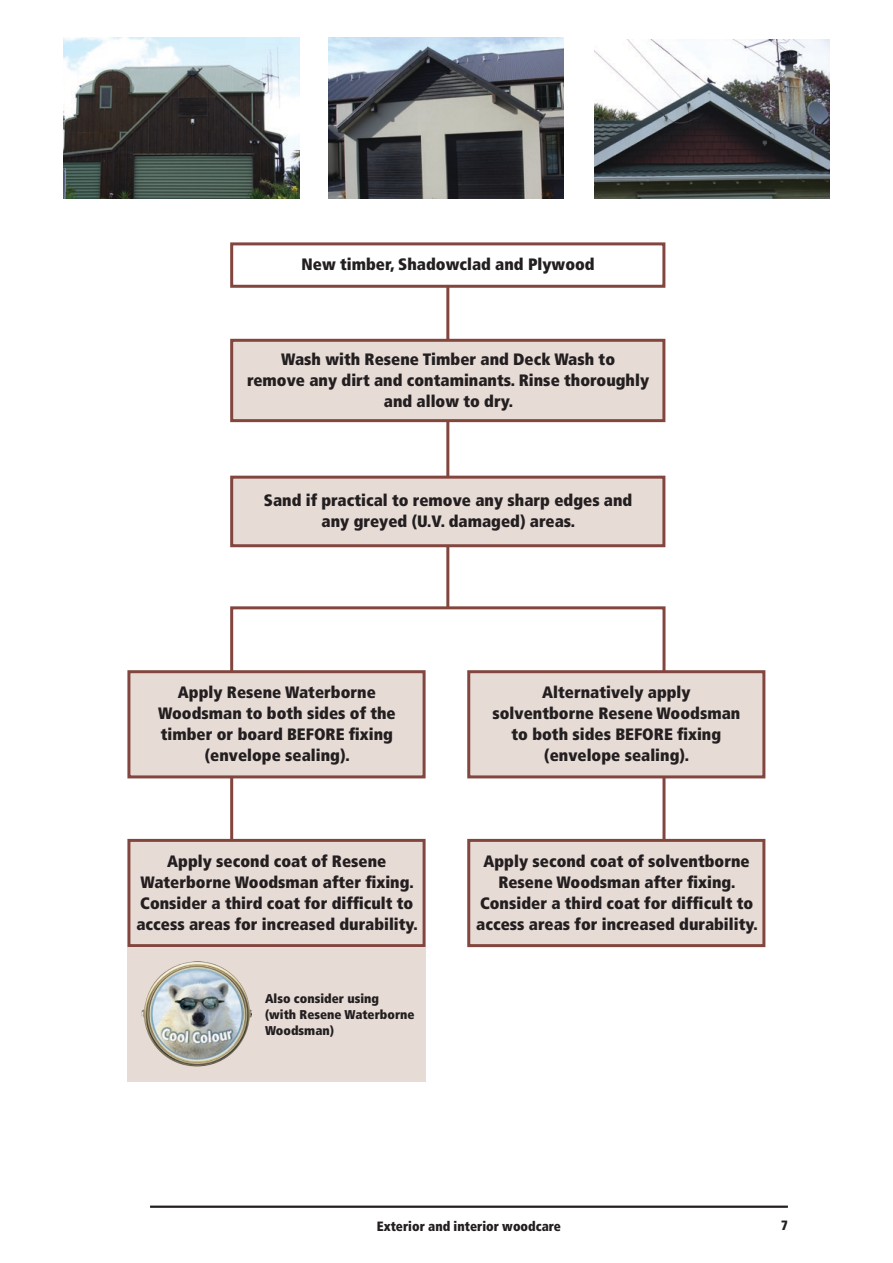
<style>
.page{position:relative;width:893px;height:1263px;background:#fff}
.page>*{position:absolute;margin:0;border:0;box-sizing:border-box;transform-origin:0 0}
.Mod_3_Flow_chart_tex{font:900 condensed 16.5px/21px "Frutiger";color:#231f20;text-align:center}
.t1{font:900 condensed 13.5px "Frutiger";color:#231f20;scale:.95 1}
.Mod_3_Flow_chart_tex-2{font:900 condensed 12.75px/15.8px "Frutiger";color:#231f20}
</style>
<div class="page">
<hr style="left:150px;top:1205px;width:638px;height:3px;background:#231f20">
<img style="left:64px;top:38px;width:235px;height:160px">
<img style="left:329px;top:38px;width:234px;height:160px">
<img style="left:595px;top:39px;width:234px;height:159px">
<svg style="left:229px;top:605px;width:438px;height:234px"></svg>
<hr style="left:446px;top:264px;width:3px;height:344px;background:#83463f">
<div style="left:230px;top:339px;width:435px;height:83px;background:#e7dbd6;border:3px solid #83463f"></div>
<div style="left:127px;top:670px;width:299px;height:108px;background:#e7dbd6;border:3px solid #83463f"></div>
<div style="left:230px;top:476px;width:435px;height:71px;background:#e7dbd6;border:3px solid #83463f"></div>
<div style="left:127px;top:839px;width:299px;height:108px;background:#e7dbd6;border:3px solid #83463f"></div>
<div style="left:467px;top:670px;width:298px;height:108px;background:#e7dbd6;border:3px solid #83463f"></div>
<div style="left:467px;top:839px;width:298px;height:108px;background:#e7dbd6;border:3px solid #83463f"></div>
<div style="left:128px;top:947px;width:298px;height:134px;background:#e7dbd6"></div>
<img style="left:142px;top:961px;width:110px;height:105px">
<div style="left:230px;top:242px;width:435px;height:46px;background:#fff;border:3px solid #83463f"></div>
<p class="Mod_3_Flow_chart_tex" style="left:301px;top:254px;width:295px">New timber, Shadowclad and Plywood</p>
<p class="Mod_3_Flow_chart_tex" style="left:247px;top:349px;width:404px">Wash with Resene Timber and Deck Wash to<br>remove any dirt and contaminants. Rinse thoroughly and allow to dry.</p>
<p class="Mod_3_Flow_chart_tex" style="left:264px;top:489px;width:370px">Sand if practical to remove any sharp edges and any greyed (U.V. damaged) areas.</p>
<p class="Mod_3_Flow_chart_tex" style="left:158px;top:681px;width:239px">Apply Resene Waterborne<br>Woodsman to both sides of the timber or board BEFORE fixing (envelope sealing).</p>
<p class="Mod_3_Flow_chart_tex" style="left:136px;top:851px;width:283px">Apply second coat of Resene Waterborne Woodsman after fixing.<br>Consider a third coat for difficult to access areas for increased durability.</p>
<p class="Mod_3_Flow_chart_tex-2" style="left:265px;top:991px;width:151px">Also consider using<br>(with Resene Waterborne<br>Woodsman)</p>
<p class="Mod_3_Flow_chart_tex" style="left:492px;top:681px;width:249px">Alternatively apply solventborne Resene Woodsman to both sides BEFORE fixing (envelope sealing).</p>
<p class="Mod_3_Flow_chart_tex" style="left:476px;top:851px;width:283px">Apply second coat of solventborne Resene Woodsman after fixing.<br>Consider a third coat for difficult to access areas for increased durability.</p>
<p class="t1" style="left:377px;top:1217px;width:195px">Exterior and interior woodcare</p>
<p class="t1" style="left:781px;top:1217px;width:9px">7</p>
</div>
